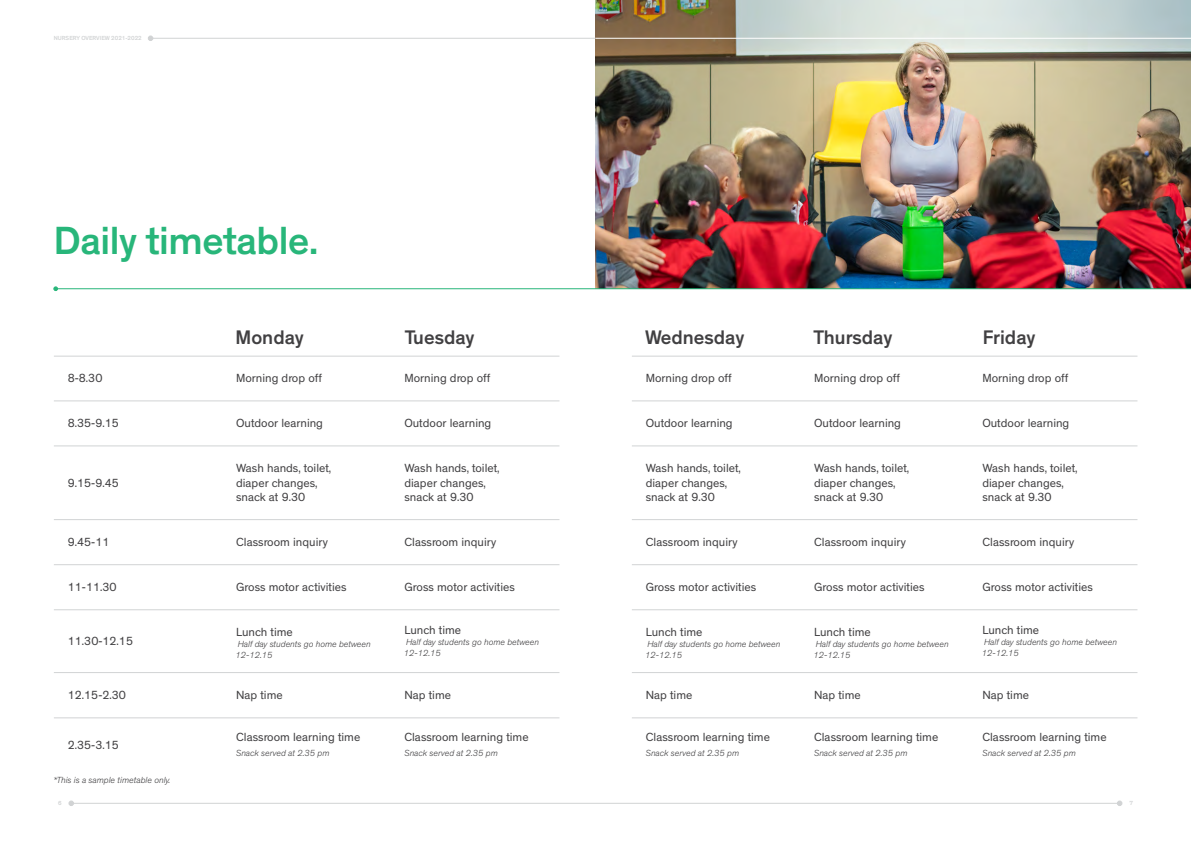
<style>
.page{position:relative;width:1191px;height:842px;background:#fff}
.page>*{position:absolute;margin:0;border:0;box-sizing:border-box;transform-origin:0 0}
.t1{font:500 40px "Theinhardt";letter-spacing:-.01em;color:#28b67a}
.t2{font:500 20px "Theinhardt";color:#414042}
.t3{font:12px/14.4px "Theinhardt";color:#414042}
.t4{font:italic 300 9px/10.8px "Theinhardt";color:#414042}
.t5{font:500 6px "Theinhardt";color:#d1d3d4}
</style>
<div class="page">
<img style="left:595px;top:0;width:596px;height:288px">
<svg style="left:1117px;top:800px;width:5px;height:6px"></svg>
<hr style="left:595px;top:38px;width:596px;height:1px;background:#fff">
<hr style="left:151px;top:38px;width:444px;height:1px;background:#d1d3d4">
<svg style="left:148px;top:36px;width:5px;height:5px"></svg>
<hr style="left:71px;top:803px;width:1048px;height:1px;background:#d1d3d4">
<svg style="left:68px;top:800px;width:6px;height:6px"></svg>
<svg style="left:53px;top:286px;width:5px;height:5px"></svg>
<hr style="left:56px;top:288px;width:1135px;height:1px;background:#28b67a">
<svg style="left:54px;top:355px;width:505px;height:363px"></svg>
<svg style="left:632px;top:355px;width:505px;height:363px"></svg>
<hr style="left:54px;top:356px;width:505px;height:1px;background:#d1d3d4">
<hr style="left:632px;top:356px;width:505px;height:1px;background:#d1d3d4">
<hr style="left:54px;top:401px;width:505px;height:1px;background:#d1d3d4">
<hr style="left:632px;top:401px;width:505px;height:1px;background:#d1d3d4">
<hr style="left:54px;top:446px;width:505px;height:1px;background:#d1d3d4">
<hr style="left:632px;top:446px;width:505px;height:1px;background:#d1d3d4">
<hr style="left:54px;top:519px;width:505px;height:1px;background:#d1d3d4">
<hr style="left:632px;top:519px;width:505px;height:1px;background:#d1d3d4">
<hr style="left:54px;top:564px;width:505px;height:1px;background:#d1d3d4">
<hr style="left:632px;top:564px;width:505px;height:1px;background:#d1d3d4">
<hr style="left:54px;top:609px;width:505px;height:1px;background:#d1d3d4">
<hr style="left:632px;top:609px;width:505px;height:1px;background:#d1d3d4">
<hr style="left:54px;top:672px;width:505px;height:1px;background:#d1d3d4">
<hr style="left:632px;top:672px;width:505px;height:1px;background:#d1d3d4">
<hr style="left:54px;top:718px;width:505px;height:1px;background:#d1d3d4">
<hr style="left:632px;top:718px;width:505px;height:1px;background:#d1d3d4">
<p class="t5" style="left:54px;top:34px;width:89px">NURSERY OVERVIEW 2021-2022</p>
<h1 class="t1" style="left:54px;top:217px;width:266px">Daily timetable.</h1>
<h2 class="t2" style="left:235px;top:325px;width:70px">Monday</h2>
<h2 class="t2" style="left:405px;top:325px;width:71px">Tuesday</h2>
<p class="t3" style="left:68px;top:372px;width:36px">8-8.30</p>
<p class="t3" style="left:236px;top:372px;width:87px">Morning drop off</p>
<p class="t3" style="left:404px;top:372px;width:87px">Morning drop off</p>
<p class="t3" style="left:68px;top:416px;width:53px">8.35-9.15</p>
<p class="t3" style="left:236px;top:416px;width:88px">Outdoor learning</p>
<p class="t3" style="left:404px;top:416px;width:88px">Outdoor learning</p>
<p class="t3" style="left:68px;top:476px;width:53px">9.15-9.45</p>
<p class="t3" style="left:236px;top:461px;width:97px">Wash hands, toilet, diaper changes, snack at 9.30</p>
<p class="t3" style="left:404px;top:461px;width:97px">Wash hands, toilet, diaper changes, snack at 9.30</p>
<p class="t3" style="left:68px;top:535px;width:43px">9.45-11</p>
<p class="t3" style="left:236px;top:535px;width:93px">Classroom inquiry</p>
<p class="t3" style="left:404px;top:535px;width:93px">Classroom inquiry</p>
<p class="t3" style="left:68px;top:580px;width:50px">11-11.30</p>
<p class="t3" style="left:236px;top:580px;width:112px">Gross motor activities</p>
<p class="t3" style="left:404px;top:580px;width:112px">Gross motor activities</p>
<p class="t3" style="left:68px;top:634px;width:67px">11.30-12.15</p>
<p class="t3" style="left:236px;top:625px;width:58px">Lunch time</p>
<p class="t4" style="left:235px;top:639px;width:137px">Half day students go home between<br>12-12.15</p>
<p class="t3" style="left:404px;top:623px;width:58px">Lunch time</p>
<p class="t4" style="left:404px;top:637px;width:137px">Half day students go home between<br>12-12.15</p>
<p class="t3" style="left:68px;top:688px;width:60px">12.15-2.30</p>
<p class="t3" style="left:236px;top:688px;width:48px">Nap time</p>
<p class="t3" style="left:404px;top:688px;width:48px">Nap time</p>
<p class="t3" style="left:68px;top:738px;width:53px">2.35-3.15</p>
<p class="t3" style="left:236px;top:730px;width:126px">Classroom learning time</p>
<p class="t4" style="left:236px;top:748px;width:95px">Snack served at 2.35 pm</p>
<p class="t3" style="left:404px;top:730px;width:126px">Classroom learning time</p>
<p class="t4" style="left:404px;top:748px;width:95px">Snack served at 2.35 pm</p>
<p class="t4" style="left:54px;top:775px;width:118px">*This is a sample timetable only.</p>
<p class="t5" style="left:58px;top:799px;width:5px">6</p>
<h2 class="t2" style="left:645px;top:325px;width:101px">Wednesday</h2>
<h2 class="t2" style="left:813px;top:325px;width:80px">Thursday</h2>
<h2 class="t2" style="left:982px;top:325px;width:54px">Friday</h2>
<p class="t3" style="left:645px;top:372px;width:87px">Morning drop off</p>
<p class="t3" style="left:814px;top:372px;width:87px">Morning drop off</p>
<p class="t3" style="left:982px;top:372px;width:87px">Morning drop off</p>
<p class="t3" style="left:646px;top:416px;width:88px">Outdoor learning</p>
<p class="t3" style="left:814px;top:416px;width:88px">Outdoor learning</p>
<p class="t3" style="left:982px;top:416px;width:88px">Outdoor learning</p>
<p class="t3" style="left:646px;top:461px;width:97px">Wash hands, toilet, diaper changes, snack at 9.30</p>
<p class="t3" style="left:814px;top:461px;width:97px">Wash hands, toilet, diaper changes, snack at 9.30</p>
<p class="t3" style="left:982px;top:461px;width:97px">Wash hands, toilet, diaper changes, snack at 9.30</p>
<p class="t3" style="left:646px;top:535px;width:93px">Classroom inquiry</p>
<p class="t3" style="left:814px;top:535px;width:93px">Classroom inquiry</p>
<p class="t3" style="left:982px;top:535px;width:93px">Classroom inquiry</p>
<p class="t3" style="left:646px;top:580px;width:112px">Gross motor activities</p>
<p class="t3" style="left:814px;top:580px;width:112px">Gross motor activities</p>
<p class="t3" style="left:982px;top:580px;width:112px">Gross motor activities</p>
<p class="t3" style="left:646px;top:625px;width:58px">Lunch time</p>
<p class="t4" style="left:645px;top:639px;width:137px">Half day students go home between<br>12-12.15</p>
<p class="t3" style="left:982px;top:623px;width:58px">Lunch time</p>
<p class="t4" style="left:981px;top:637px;width:137px">Half day students go home between<br>12-12.15</p>
<p class="t3" style="left:814px;top:625px;width:58px">Lunch time</p>
<p class="t4" style="left:813px;top:639px;width:137px">Half day students go home between<br>12-12.15</p>
<p class="t3" style="left:645px;top:688px;width:48px">Nap time</p>
<p class="t3" style="left:814px;top:688px;width:48px">Nap time</p>
<p class="t3" style="left:982px;top:688px;width:48px">Nap time</p>
<p class="t3" style="left:646px;top:730px;width:126px">Classroom learning time</p>
<p class="t4" style="left:645px;top:748px;width:95px">Snack served at 2.35 pm</p>
<p class="t3" style="left:814px;top:730px;width:126px">Classroom learning time</p>
<p class="t4" style="left:814px;top:748px;width:95px">Snack served at 2.35 pm</p>
<p class="t3" style="left:982px;top:730px;width:126px">Classroom learning time</p>
<p class="t4" style="left:982px;top:748px;width:95px">Snack served at 2.35 pm</p>
<p class="t5" style="left:1129px;top:799px;width:5px">7</p>
</div>
